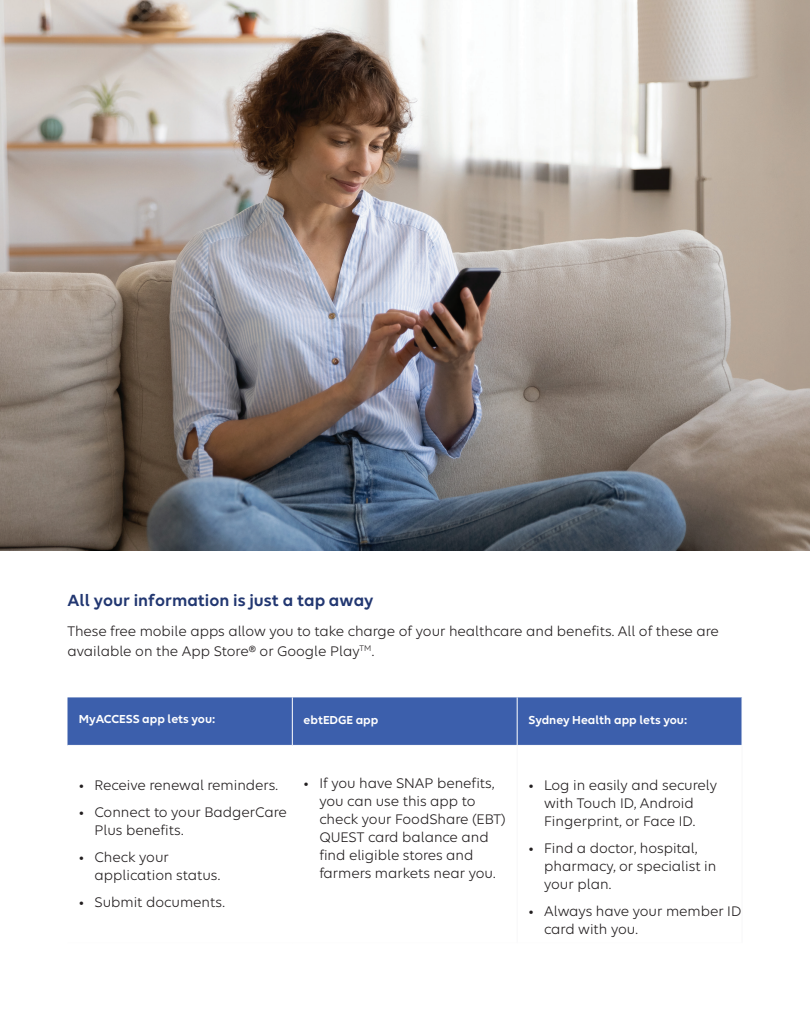
<style>
.page{position:relative;width:810px;height:1035px;background:#fff}
.page>*{position:absolute;margin:0;border:0;box-sizing:border-box;transform-origin:0 0}
.t1{font:600 17.5px "Elevance Sans";color:#223771}
.t2{font:15px/18px "Elevance Sans";color:#231f20}
.t3{font:600 12.5px "Elevance Sans";color:#fff}
</style>
<div class="page">
<div style="left:68px;top:697px;width:674px;height:48px;background:#3c5fac"></div>
<img style="left:0;top:0;width:810px;height:550px">
<hr style="left:292px;top:697px;width:1px;height:48px;background:#fff">
<hr style="left:742px;top:746px;width:1px;height:197px;background:#f7f7f8">
<hr style="left:517px;top:746px;width:1px;height:197px;background:#f7f7f8">
<hr style="left:517px;top:697px;width:1px;height:48px;background:#fff">
<h2 class="t1" style="left:68px;top:590px;width:308px">All your information is just a tap away</h2>
<p class="t2" style="left:68px;top:621px;width:653px;line-height:20px">These free mobile apps allow you to take charge of your healthcare and benefits. All of these are available on the App Store® or Google Play<sup>TM</sup>.</p>
<p class="t3" style="left:79px;top:711px;width:138px">MyACCESS app lets you:</p>
<p class="t3" style="left:304px;top:713px;width:76px">ebtEDGE app</p>
<p class="t3" style="left:528px;top:713px;width:160px">Sydney Health app lets you:</p>
<p class="t2" style="left:79px;top:775px;width:201px">• Receive renewal reminders.</p>
<p class="t2" style="left:94px;top:802px;width:194px;text-indent:-16px">• Connect to your BadgerCare<br>Plus benefits.</p>
<p class="t2" style="left:94px;top:847px;width:127px;text-indent:-16px">• Check your application status.</p>
<p class="t2" style="left:79px;top:892px;width:147px">• Submit documents.</p>
<p class="t2" style="left:319px;top:774px;width:188px;text-indent:-16px">• If you have SNAP benefits, you can use this app to check your FoodShare (EBT)<br>QUEST card balance and find eligible stores and farmers markets near you.</p>
<p class="t2" style="left:528px;top:776px;width:190px;text-align:center">• Log in easily and securely with Touch ID, Android<br>Fingerprint, or Face ID.</p>
<p class="t2" style="left:544px;top:839px;width:174px;text-indent:-16px">• Find a doctor, hospital, pharmacy, or specialist in your plan.</p>
<p class="t2" style="left:544px;top:902px;width:199px;text-indent:-16px">• Always have your member ID card with you.</p>
</div>
